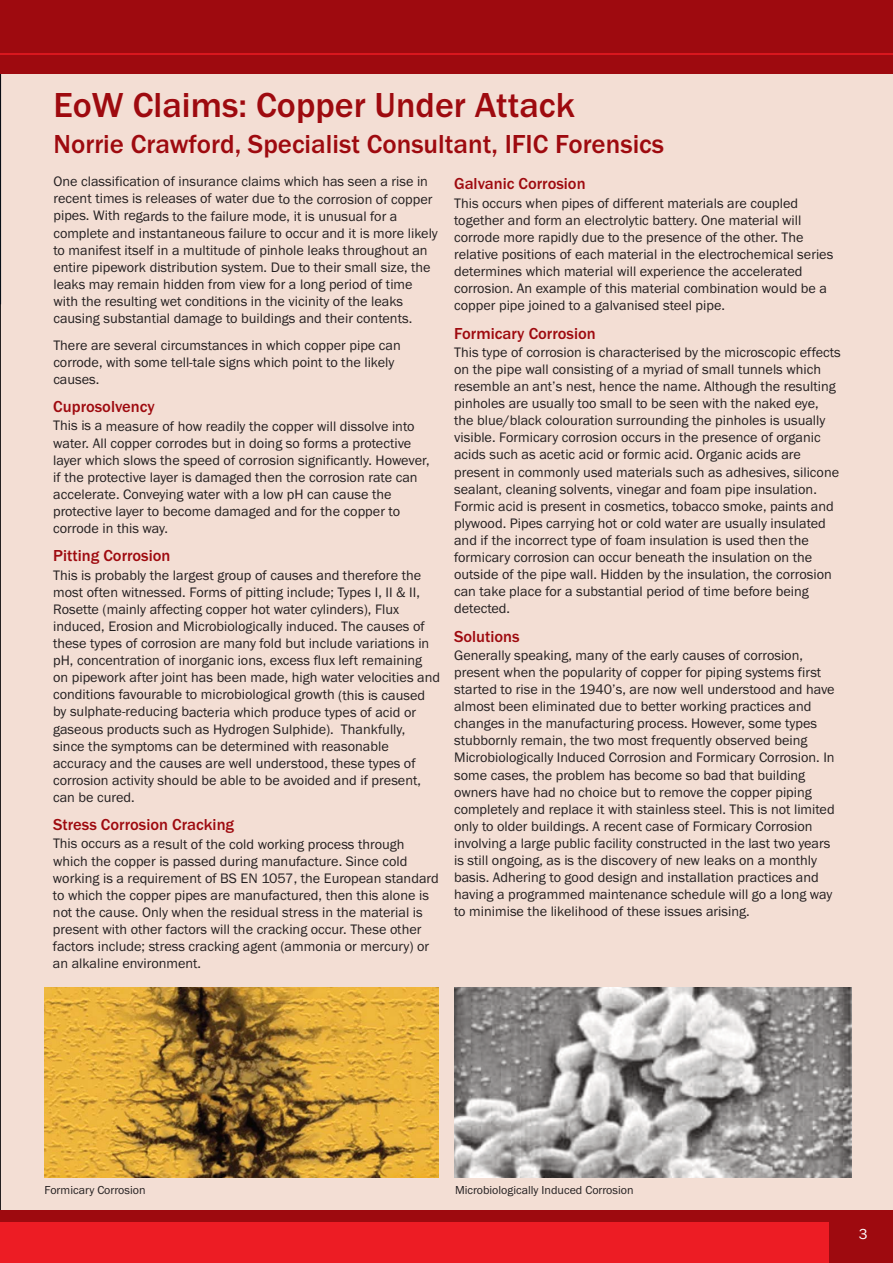
<style>
.page{position:relative;width:893px;height:1263px;background:#fff}
.page>*{position:absolute;margin:0;border:0;box-sizing:border-box;transform-origin:0 0}
.t1{font:500 36px "Franklin Gothic";color:#9e0a0f}
.t2{font:500 27px "Franklin Gothic";color:#9e0a0f}
.t3{font:500 16.5px "Franklin Gothic";color:#9e0a0f}
.t4{font:15px "Franklin Gothic";color:#fff}
.t5{font:14.25px/17.1px "Franklin Gothic";color:#231f20}
.t6{font:12px "Franklin Gothic";color:#231f20}
</style>
<div class="page">
<div style="left:1px;top:42px;width:892px;height:1179px;background:#f3ded4"></div>
<hr style="left:0;top:49px;width:1px;height:1204px;background:#231f20">
<img style="left:0;top:73px;width:1px;height:231px">
<div style="left:0;top:1220px;width:893px;height:43px;background:#ed1c24"></div>
<div style="left:0;top:1210px;width:893px;height:12px;background:#9e0a0f"></div>
<div style="left:0;top:0;width:893px;height:73px;background:#9e0a0f"></div>
<div style="left:829px;top:1220px;width:64px;height:43px;background:#9e0a0f"></div>
<hr style="left:0;top:53px;width:893px;height:2px;background:#ed1c24">
<img style="left:45px;top:987px;width:393px;height:190px">
<img style="left:454px;top:987px;width:398px;height:190px">
<h1 class="t1" style="left:54px;top:93px;width:523px">EoW Claims: Copper Under Attack</h1>
<h2 class="t2" style="left:54px;top:135px;width:612px">Norrie Crawford, Specialist Consultant, IFIC Forensics</h2>
<p class="t5" style="left:53px;top:174px;width:386px">One classification of insurance claims which has seen a rise in recent times is releases of water due to the corrosion of copper pipes. With regards to the failure mode, it is unusual for a complete and instantaneous failure to occur and it is more likely to manifest itself in a multitude of pinhole leaks throughout an entire pipework distribution system. Due to their small size, the leaks may remain hidden from view for a long period of time with the resulting wet conditions in the vicinity of the leaks causing substantial damage to buildings and their contents.</p>
<p class="t5" style="left:53px;top:338px;width:349px">There are several circumstances in which copper pipe can corrode, with some tell-tale signs which point to the likely causes.</p>
<p class="t3" style="left:53px;top:401px;width:103px">Cuprosolvency</p>
<p class="t5" style="left:53px;top:419px;width:378px">This is a measure of how readily the copper will dissolve into water. All copper corrodes but in doing so forms a protective layer which slows the speed of corrosion significantly. However, if the protective layer is damaged then the corrosion rate can accelerate. Conveying water with a low pH can cause the protective layer to become damaged and for the copper to corrode in this way.</p>
<p class="t3" style="left:53px;top:550px;width:119px">Pitting Corrosion</p>
<p class="t5" style="left:53px;top:568px;width:389px">This is probably the largest group of causes and therefore the most often witnessed. Forms of pitting include; Types I, II &amp; II, Rosette (mainly affecting copper hot water cylinders), Flux induced, Erosion and Microbiologically induced. The causes of these types of corrosion are many fold but include variations in pH, concentration of inorganic ions, excess flux left remaining on pipework after joint has been made, high water velocities and conditions favourable to microbiological growth (this is caused by sulphate-reducing bacteria which produce types of acid or gaseous products such as Hydrogen Sulphide). Thankfully, since the symptoms can be determined with reasonable accuracy and the causes are well understood, these types of corrosion activity should be able to be avoided and if present, can be cured.</p>
<p class="t3" style="left:53px;top:819px;width:183px">Stress Corrosion Cracking</p>
<p class="t5" style="left:53px;top:836px;width:387px">This occurs as a result of the cold working process through which the copper is passed during manufacture. Since cold working is a requirement of BS EN 1057, the European standard to which the copper pipes are manufactured, then this alone is not the cause. Only when the residual stress in the material is present with other factors will the cracking occur. These other factors include; stress cracking agent (ammonia or mercury) or an alkaline environment.</p>
<p class="t3" style="left:454px;top:178px;width:133px">Galvanic Corrosion</p>
<p class="t5" style="left:454px;top:196px;width:381px">This occurs when pipes of different materials are coupled together and form an electrolytic battery. One material will corrode more rapidly due to the presence of the other. The relative positions of each material in the electrochemical series determines which material will experience the accelerated corrosion. An example of this material combination would be a copper pipe joined to a galvanised steel pipe.</p>
<p class="t3" style="left:454px;top:328px;width:143px">Formicary Corrosion</p>
<p class="t5" style="left:454px;top:345px;width:388px">This type of corrosion is characterised by the microscopic effects on the pipe wall consisting of a myriad of small tunnels which resemble an ant’s nest, hence the name. Although the resulting pinholes are usually too small to be seen with the naked eye, the blue/black colouration surrounding the pinholes is usually visible. Formicary corrosion occurs in the presence of organic acids such as acetic acid or formic acid. Organic acids are present in commonly used materials such as adhesives, silicone sealant, cleaning solvents, vinegar and foam pipe insulation.<br>Formic acid is present in cosmetics, tobacco smoke, paints and plywood. Pipes carrying hot or cold water are usually insulated and if the incorrect type of foam insulation is used then the formicary corrosion can occur beneath the insulation on the outside of the pipe wall. Hidden by the insulation, the corrosion can take place for a substantial period of time before being detected.</p>
<p class="t3" style="left:454px;top:631px;width:67px">Solutions</p>
<p class="t5" style="left:454px;top:648px;width:382px">Generally speaking, many of the early causes of corrosion, present when the popularity of copper for piping systems first started to rise in the 1940’s, are now well understood and have almost been eliminated due to better working practices and changes in the manufacturing process. However, some types stubbornly remain, the two most frequently observed being Microbiologically Induced Corrosion and Formicary Corrosion. In some cases, the problem has become so bad that building owners have had no choice but to remove the copper piping completely and replace it with stainless steel. This is not limited only to older buildings. A recent case of Formicary Corrosion involving a large public facility constructed in the last two years is still ongoing, as is the discovery of new leaks on a monthly basis. Adhering to good design and installation practices and having a programmed maintenance schedule will go a long way to minimise the likelihood of these issues arising.</p>
<p class="t6" style="left:45px;top:1186px;width:103px">Formicary Corrosion</p>
<p class="t6" style="left:455px;top:1186px;width:180px">Microbiologically Induced Corrosion</p>
<p class="t4" style="left:859px;top:1229px;width:10px">3</p>
</div>
